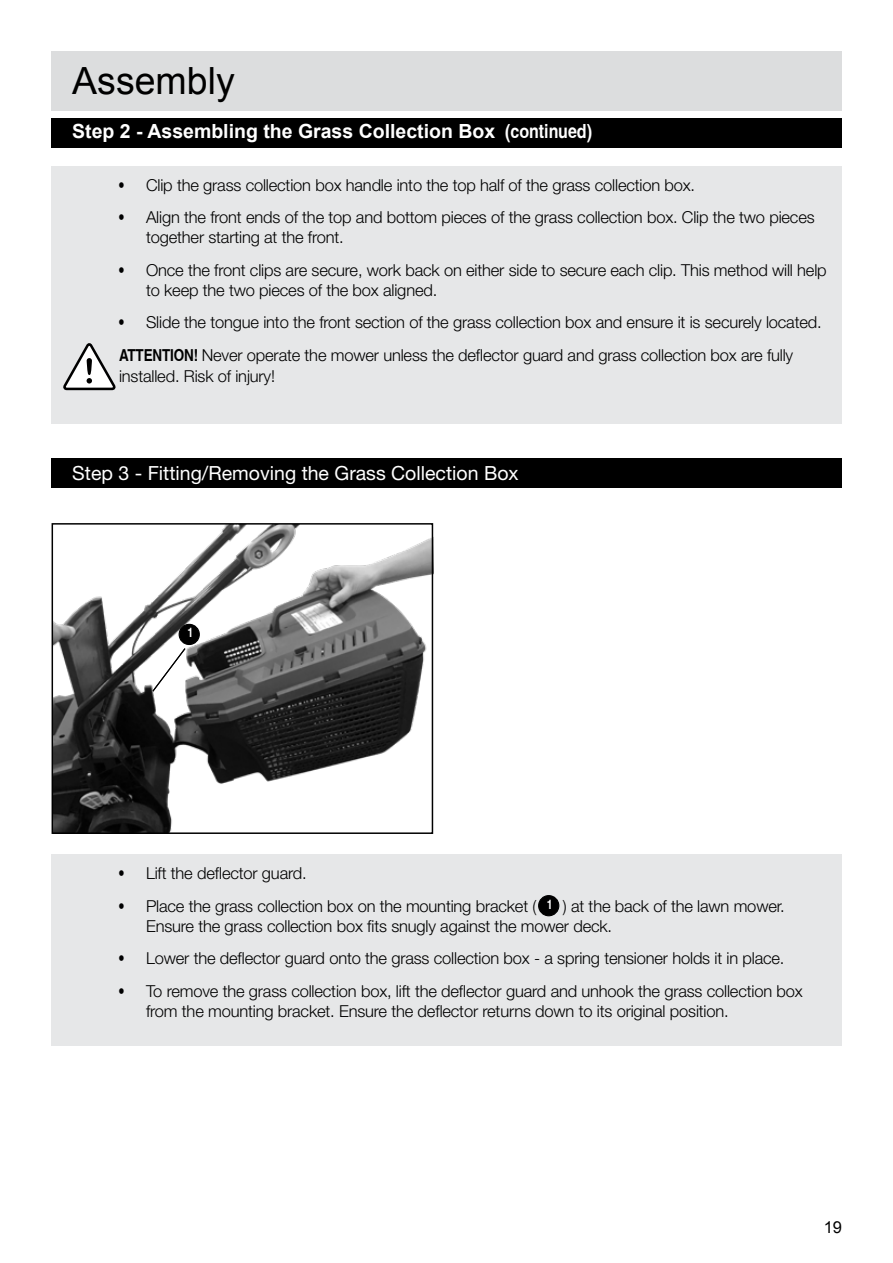
<style>
.page{position:relative;width:893px;height:1263px;background:#fff}
.page>*{position:absolute;margin:0;border:0;box-sizing:border-box;transform-origin:0 0}
.t1{font:37.5px "Arial";color:#000}
.t2{font:700 19.5px "Arial";color:#fff}
.t3{font:19.5px "Helvetica Neue";color:#fff}
.t4{font:300 16.5px/19.8px "Helvetica Neue LT Std";letter-spacing:-.01em;color:#000}
.t5{font:16.5px "Arial";color:#000}
.t6{font:700 condensed 12.9px "Helvetica";color:#fff}
.s1{font-family:"Helvetica";font-stretch:condensed}
.s2{font-family:"Helvetica";font-weight:700;font-stretch:condensed}
</style>
<div class="page">
<div style="left:51px;top:51px;width:791px;height:60px;background:#dcddde"></div>
<div style="left:51px;top:118px;width:791px;height:30px;background:#000"></div>
<div style="left:51px;top:166px;width:791px;height:257px;background:#e6e7e8"></div>
<svg style="left:63px;top:343px;width:53px;height:48px"></svg>
<div style="left:51px;top:458px;width:791px;height:30px;background:#000"></div>
<img style="left:55px;top:526px;width:375px;height:305px">
<svg style="left:151px;top:647px;width:36px;height:46px"></svg>
<div style="left:179px;top:624px;width:20px;height:20px;background:#000;border-radius:50%"></div>
<div style="left:179px;top:624px;width:21px;height:21px;border:1px solid #000;border-radius:50%"></div>
<svg style="left:362px;top:768px;width:54px;height:19px"></svg>
<div style="left:52px;top:523px;width:381px;height:311px;border:2px solid #000"></div>
<div style="left:51px;top:854px;width:791px;height:192px;background:#e6e7e8"></div>
<div style="left:539px;top:896px;width:20px;height:20px;background:#000;border-radius:50%"></div>
<div style="left:538px;top:895px;width:21px;height:21px;border:1px solid #000;border-radius:50%"></div>
<h1 class="t1" style="left:72px;top:57px;width:164px">Assembly</h1>
<p class="t2" style="left:72px;top:119px;width:521px">Step 2 - Assembling the Grass Collection Box <span class="s1">(continued)</span></p>
<p class="t4" style="left:119px;top:175px;width:578px"><span class="s2">•</span> Clip the grass collection box handle into the top half of the grass collection box.</p>
<p class="t4" style="left:146px;top:207px;width:670px;text-indent:-27px"><span class="s2">•</span> Align the front ends of the top and bottom pieces of the grass collection box. Clip the two pieces together starting at the front.</p>
<p class="t4" style="left:146px;top:260px;width:682px;text-indent:-27px"><span class="s2">•</span> Once the front clips are secure, work back on either side to secure each clip. This method will help to keep the two pieces of the box aligned.</p>
<p class="t4" style="left:119px;top:305px;width:704px;line-height:33.2px"><span class="s2">•</span> Slide the tongue into the front section of the grass collection box and ensure it is securely located.<br><span class="s2">ATTENTION!</span> Never operate the mower unless the deflector guard and grass collection box are fully</p>
<p class="t4" style="left:119px;top:366px;width:157px">installed. Risk of injury!</p>
<p class="t3" style="left:72px;top:461px;width:448px">Step 3 - Fitting/Removing the Grass Collection Box</p>
<p class="t6" style="left:187px;top:625px;width:7px">1</p>
<p class="t4" style="left:119px;top:863px;width:189px"><span class="s2">•</span> Lift the deflector guard.</p>
<p class="t4" style="left:119px;top:896px;width:419px"><span class="s2">•</span> Place the grass collection box on the mounting bracket (</p>
<p class="t6" style="left:547px;top:896px;width:7px">1</p>
<p class="t4" style="left:146px;top:896px;width:640px;text-indent:417px">) at the back of the lawn mower.<br>Ensure the grass collection box fits snugly against the mower deck.</p>
<p class="t4" style="left:119px;top:948px;width:667px"><span class="s2">•</span> Lower the deflector guard onto the grass collection box - a spring tensioner holds it in place.</p>
<p class="t4" style="left:146px;top:981px;width:658px;text-indent:-27px"><span class="s2">•</span> To remove the grass collection box, lift the deflector guard and unhook the grass collection box from the mounting bracket. Ensure the deflector returns down to its original position.</p>
<p class="t5" style="left:824px;top:1216px;width:20px">19</p>
</div>
